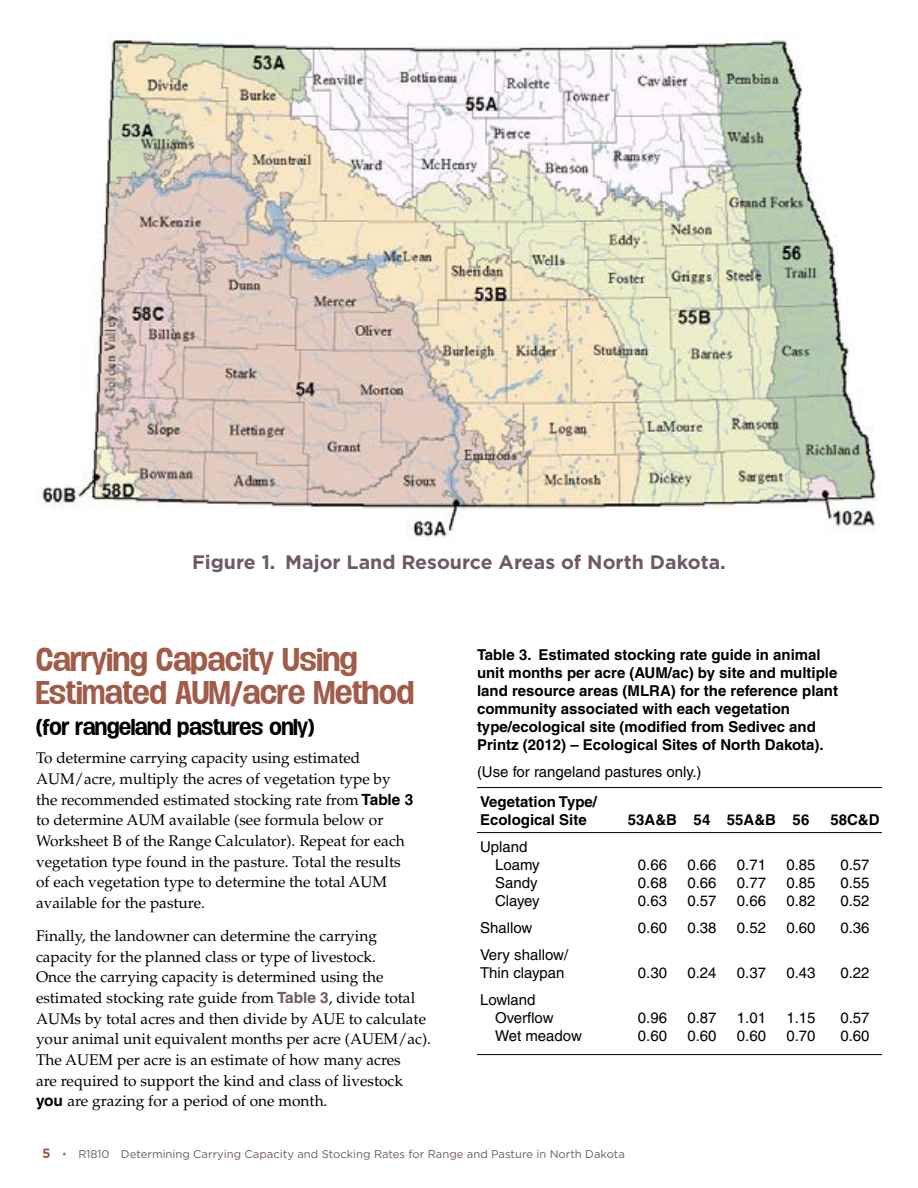
<style>
.page{position:relative;width:918px;height:1188px;background:#fff}
.page>*{position:absolute;margin:0;border:0;box-sizing:border-box;transform-origin:0 0}
.t1{font:500 30px/33px "Duera PERSONALUSE Normal";color:#a05b49}
.t2{font:500 21px "Duera PERSONALUSE Normal";color:#000}
.t3{font:700 19.5px "Gotham";color:#6f5969}
.t4{font:15.45px/20.7px "Palatino";color:#000}
.t5{font:700 15px/18px "Helvetica";color:#000}
.t6{font:15px/18px "Helvetica";color:#000}
.t7{font:11.25px "Gotham";color:#6f5969}
.s1{font-family:"Helvetica";font-weight:700}
.s2{font-family:"Helvetica";font-weight:700;color:#6f5969}
.s3{font-weight:700;font-size:13.5px;color:#a05b49}
.s4{color:#a9813c}
</style>
<div class="page">
<hr style="left:477px;top:787px;width:405px;height:1px;background:#000">
<hr style="left:477px;top:832px;width:405px;height:1px;background:#000">
<hr style="left:477px;top:1054px;width:405px;height:1px;background:#000">
<img style="left:37px;top:32px;width:845px;height:507px">
<p class="t3" style="left:192px;top:549px;width:535px">Figure 1. Major Land Resource Areas of North Dakota.</p>
<h1 class="t1" style="left:36px;top:644px;width:379px">Carrying Capacity Using<br>Estimated AUM/acre Method</h1>
<h2 class="t2" style="left:36px;top:714px;width:280px">(for rangeland pastures only)</h2>
<p class="t4" style="left:36px;top:748px;width:379px">To determine carrying capacity using estimated AUM/acre, multiply the acres of vegetation type by the recommended estimated stocking rate from <span class="s1">Table 3 </span>to determine AUM available (see formula below or Worksheet B of the Range Calculator). Repeat for each vegetation type found in the pasture. Total the results of each vegetation type to determine the total AUM available for the pasture.</p>
<p class="t4" style="left:36px;top:925px;width:397px">Finally, the landowner can determine the carrying capacity for the planned class or type of livestock.<br>Once the carrying capacity is determined using the estimated stocking rate guide from <span class="s2">Table 3</span>, divide total AUMs by total acres and then divide by AUE to calculate your animal unit equivalent months per acre (AUEM/ac).<br>The AUEM per acre is an estimate of how many acres<br>are required to support the kind and class of livestock <span class="s1">you</span> are grazing for a period of one month.</p>
<p class="t5" style="left:477px;top:645px;width:363px">Table 3. Estimated stocking rate guide in animal unit months per acre (AUM/ac) by site and multiple land resource areas (MLRA) for the reference plant community associated with each vegetation type/ecological site (modified from Sedivec and Printz (2012) – Ecological Sites of North Dakota).</p>
<p class="t6" style="left:477px;top:762px;width:226px">(Use for rangeland pastures only.)</p>
<p class="t5" style="left:480px;top:792px;width:119px">Vegetation Type/<br>Ecological Site</p>
<p class="t5" style="left:628px;top:810px;width:183px">53A&amp;B 54 55A&amp;B 56</p>
<p class="t5" style="left:830px;top:810px;width:51px">58C&amp;D</p>
<p class="t6" style="left:495px;top:837px;width:46px;text-indent:-15px">Upland<br>Loamy</p>
<p class="t6" style="left:638px;top:855px;width:31px">0.66</p>
<p class="t6" style="left:687px;top:855px;width:31px">0.66</p>
<p class="t6" style="left:737px;top:855px;width:31px">0.71</p>
<p class="t6" style="left:786px;top:855px;width:31px">0.85</p>
<p class="t6" style="left:840px;top:855px;width:31px">0.57</p>
<p class="t6" style="left:495px;top:873px;width:44px">Sandy</p>
<p class="t6" style="left:638px;top:873px;width:31px">0.68</p>
<p class="t6" style="left:687px;top:873px;width:31px">0.66</p>
<p class="t6" style="left:737px;top:873px;width:31px">0.77</p>
<p class="t6" style="left:786px;top:873px;width:31px">0.85</p>
<p class="t6" style="left:840px;top:873px;width:31px">0.55</p>
<p class="t6" style="left:495px;top:891px;width:46px">Clayey</p>
<p class="t6" style="left:638px;top:891px;width:31px">0.63</p>
<p class="t6" style="left:687px;top:891px;width:31px">0.57</p>
<p class="t6" style="left:737px;top:891px;width:31px">0.66</p>
<p class="t6" style="left:786px;top:891px;width:31px">0.82</p>
<p class="t6" style="left:840px;top:891px;width:31px">0.52</p>
<p class="t6" style="left:480px;top:918px;width:54px">Shallow</p>
<p class="t6" style="left:638px;top:918px;width:31px">0.60</p>
<p class="t6" style="left:687px;top:918px;width:31px">0.38</p>
<p class="t6" style="left:737px;top:918px;width:31px">0.52</p>
<p class="t6" style="left:786px;top:918px;width:31px">0.60</p>
<p class="t6" style="left:840px;top:918px;width:31px">0.36</p>
<p class="t6" style="left:480px;top:945px;width:90px">Very shallow/<br>Thin claypan</p>
<p class="t6" style="left:638px;top:963px;width:31px">0.30</p>
<p class="t6" style="left:687px;top:963px;width:31px">0.24</p>
<p class="t6" style="left:737px;top:963px;width:31px">0.37</p>
<p class="t6" style="left:786px;top:963px;width:31px">0.43</p>
<p class="t6" style="left:840px;top:963px;width:31px">0.22</p>
<p class="t6" style="left:495px;top:990px;width:60px;text-indent:-15px">Lowland<br>Overflow</p>
<p class="t6" style="left:638px;top:1008px;width:31px">0.96</p>
<p class="t6" style="left:687px;top:1008px;width:31px">0.87</p>
<p class="t6" style="left:737px;top:1008px;width:31px">1.01</p>
<p class="t6" style="left:786px;top:1008px;width:31px">1.15</p>
<p class="t6" style="left:840px;top:1008px;width:31px">0.57</p>
<p class="t6" style="left:495px;top:1026px;width:88px">Wet meadow</p>
<p class="t6" style="left:638px;top:1026px;width:31px">0.60</p>
<p class="t6" style="left:687px;top:1026px;width:31px">0.60</p>
<p class="t6" style="left:737px;top:1026px;width:31px">0.60</p>
<p class="t6" style="left:786px;top:1026px;width:31px">0.70</p>
<p class="t6" style="left:840px;top:1026px;width:31px">0.60</p>
<p class="t7" style="left:42px;top:1147px;width:585px"><span class="s3">5</span> <span class="s4">•</span> R1810 Determining Carrying Capacity and Stocking Rates for Range and Pasture in North Dakota</p>
</div>
